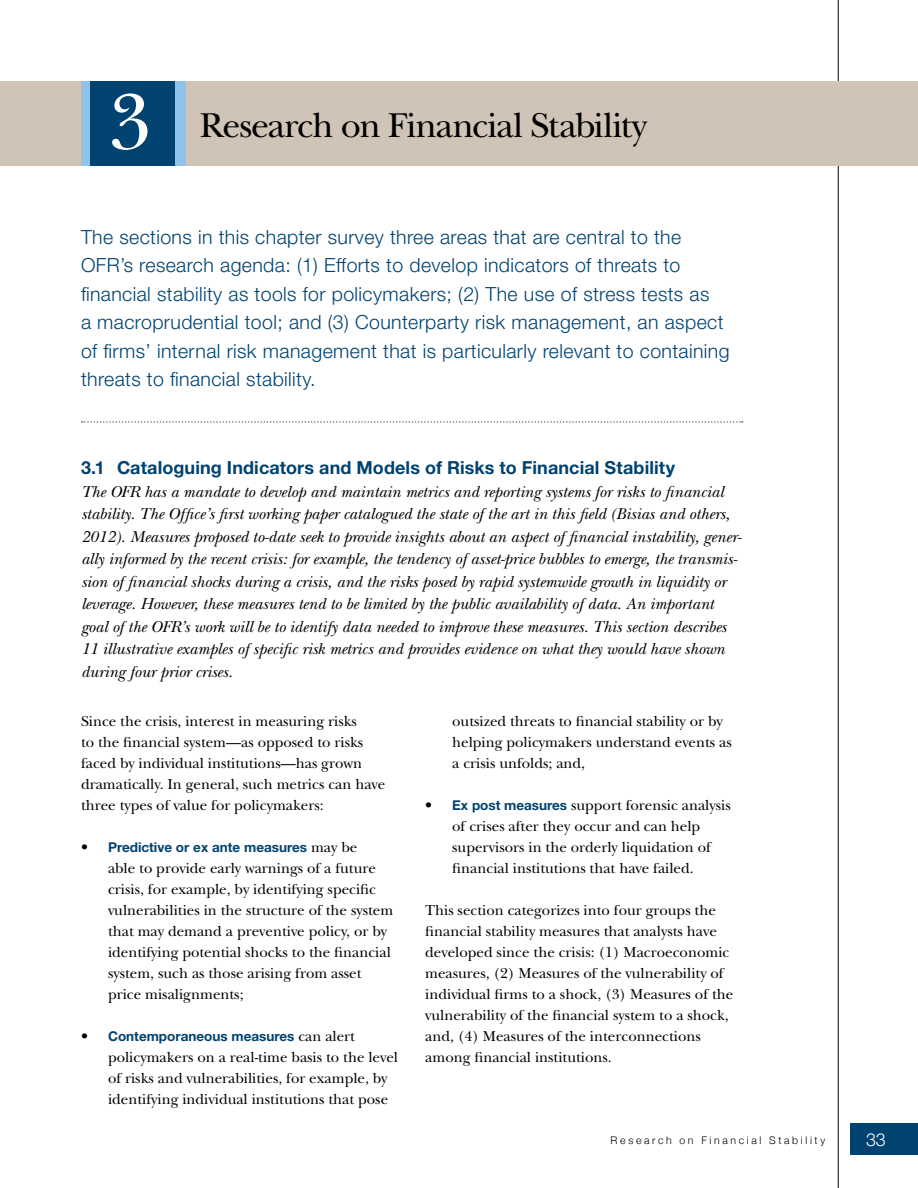
<style>
.page{position:relative;width:918px;height:1188px;background:#fff}
.page>*{position:absolute;margin:0;border:0;box-sizing:border-box;transform-origin:0 0}
.t1{font:82.5px "New Baskerville Std";color:#fff}
.t2{font:36px "New Baskerville Std";letter-spacing:-.035em;color:#000}
.t3{font:300 19.5px/28.5px "Helvetica Neue LT Std";letter-spacing:.02em;color:#004270}
.t4{font:700 18px "Helvetica Neue LT Std";letter-spacing:.005em;color:#004270}
.t5{font:300 17.85px "Helvetica Neue LT Std";color:#fff}
.t6{font:italic 16.5px/22.5px "New Baskerville Std";color:#000}
.t7{font:15px/21px "New Baskerville Std";color:#000}
.t8{font:700 13.5px "Helvetica Neue LT Std";color:#004270}
.t9{font:300 10.5px "Helvetica Neue";letter-spacing:.25em;color:#000}
.s1{font-family:"New Baskerville Std";font-weight:400;font-size:15px;color:#000}
.s2{font-family:"Helvetica Neue LT Std";font-weight:700;font-size:13.5px;color:#004270}
</style>
<div class="page">
<hr style="left:838px;top:0;width:1px;height:1188px;background:#000">
<div style="left:851px;top:1123px;width:67px;height:32px;background:#004270"></div>
<div style="left:0;top:81px;width:918px;height:84px;background:#d0c4b6"></div>
<div style="left:81px;top:81px;width:104px;height:84px;background:#90c3ea"></div>
<div style="left:91px;top:81px;width:84px;height:84px;background:#004270"></div>
<svg style="left:82px;top:421px;width:661px;height:2px"></svg>
<h1 class="t1" style="left:108px;top:74px;width:44px">3</h1>
<h2 class="t2" style="left:200px;top:104px;width:449px">Research on Financial Stability</h2>
<p class="t3" style="left:81px;top:222px;width:650px">The sections in this chapter survey three areas that are central to the OFR’s research agenda: (1) Efforts to develop indicators of threats to financial stability as tools for policymakers; (2) The use of stress tests as<br>a macroprudential tool; and (3) Counterparty risk management, an aspect of firms’ internal risk management that is particularly relevant to containing threats to financial stability.</p>
<p class="t4" style="left:81px;top:456px;width:596px">3.1 Cataloguing Indicators and Models of Risks to Financial Stability</p>
<p class="t6" style="left:81px;top:480px;width:662px">The OFR has a mandate to develop and maintain metrics and reporting systems for risks to financial stability. The Office’s first working paper catalogued the state of the art in this field (Bisias and others, 2012). Measures proposed to-date seek to provide insights about an aspect of financial instability, gener&shy;ally informed by the recent crisis: for example, the tendency of asset-price bubbles to emerge, the transmis&shy;sion of financial shocks during a crisis, and the risks posed by rapid systemwide growth in liquidity or leverage. However, these measures tend to be limited by the public availability of data. An important goal of the OFR’s work will be to identify data needed to improve these measures. This section describes 11 illustrative examples of specific risk metrics and provides evidence on what they would have shown during four prior crises.</p>
<p class="t7" style="left:81px;top:711px;width:306px">Since the crisis, interest in measuring risks<br>to the financial system—as opposed to risks faced by individual institutions—has grown dramatically. In general, such metrics can have three types of value for policymakers:</p>
<p class="t8" style="left:81px;top:839px;width:278px"><span class="s1">•</span> Predictive or ex ante measures <span class="s1">may be</span></p>
<p class="t7" style="left:108px;top:858px;width:287px">able to provide early warnings of a future crisis, for example, by identifying specific vulnerabilities in the structure of the system that may demand a preventive policy, or by identifying potential shocks to the financial system, such as those arising from asset price misalignments;</p>
<p class="t8" style="left:81px;top:1028px;width:276px"><span class="s1">•</span> Contemporaneous measures <span class="s1">can alert</span></p>
<p class="t7" style="left:108px;top:1047px;width:292px">policymakers on a real-time basis to the level of risks and vulnerabilities, for example, by identifying individual institutions that pose</p>
<p class="t7" style="left:452px;top:711px;width:281px">outsized threats to financial stability or by helping policymakers understand events as a crisis unfolds; and,</p>
<p class="t7" style="left:452px;top:795px;width:280px;text-indent:-27px">• <span class="s2">Ex post measures</span> support forensic analysis of crises after they occur and can help supervisors in the orderly liquidation of financial institutions that have failed.</p>
<p class="t7" style="left:425px;top:900px;width:310px">This section categorizes into four groups the financial stability measures that analysts have developed since the crisis: (1) Macroeconomic measures, (2) Measures of the vulnerability of individual firms to a shock, (3) Measures of the vulnerability of the financial system to a shock, and, (4) Measures of the interconnections among financial institutions.</p>
<p class="t9" style="left:611px;top:1134px;width:216px">Research on Financial Stability</p>
<p class="t5" style="left:866px;top:1128px;width:21px">33</p>
</div>
